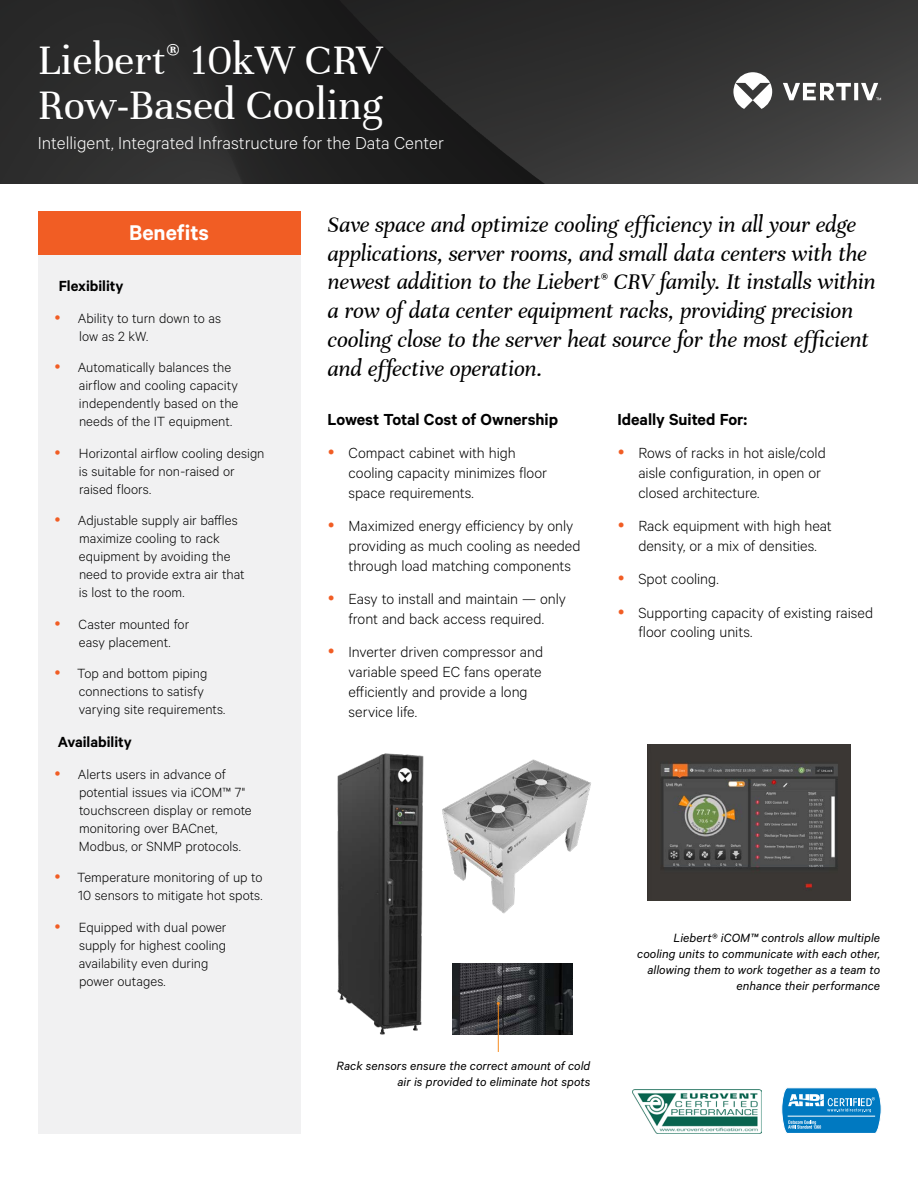
<style>
.page{position:relative;width:918px;height:1188px;background:#fff}
.page>*{position:absolute;margin:0;border:0;box-sizing:border-box;transform-origin:0 0}
.t1{font:45px/45px "Unna";color:#fff}
.t2{font:italic 24px/28.8px "Unna";letter-spacing:-.01em;color:#000}
.t3{font:600 24px "Calibre";color:#fff}
.t4{font:300 19.5px "Calibre";color:#fff}
.t5{font:600 18px "Calibre";letter-spacing:-.005em;color:#000}
.t6{font:300 16.5px/19.8px "Calibre";color:#000}
.t7{font:600 16.5px "Calibre";color:#000}
.t8{font:300 15px/18px "Calibre";color:#000}
.t9{font:italic 13.5px/16.2px "Calibre";letter-spacing:.005em;color:#000;text-align:right}
</style>
<div class="page">
<img style="left:0;top:0;width:918px;height:183px">
<svg style="left:733px;top:72px;width:148px;height:37px"></svg>
<div style="left:38px;top:254px;width:263px;height:880px;background:#f1f1f2"></div>
<div style="left:38px;top:211px;width:263px;height:43px;background:#f15d24"></div>
<img style="left:452px;top:963px;width:120px;height:72px">
<hr style="left:498px;top:1004px;width:1px;height:48px;background:#f68b1f">
<svg style="left:781px;top:1087px;width:101px;height:46px"></svg>
<img style="left:337px;top:753px;width:87px;height:282px">
<img style="left:442px;top:759px;width:149px;height:155px">
<img style="left:632px;top:1089px;width:130px;height:45px">
<img style="left:648px;top:744px;width:202px;height:157px">
<h1 class="t1" style="left:38px;top:37px;width:346px">Liebert<sup>®</sup> 10kW CRV<br>Row-Based Cooling</h1>
<h3 class="t4" style="left:38px;top:131px;width:408px">Intelligent, Integrated Infrastructure for the Data Center</h3>
<h2 class="t3" style="left:129px;top:219px;width:81px">Benefits</h2>
<p class="t7" style="left:59px;top:276px;width:66px">Flexibility</p>
<p class="t8" style="left:78px;top:308px;width:145px">Ability to turn down to as low as 2 kW.</p>
<p class="t8" style="left:78px;top:358px;width:162px">Automatically balances the airflow and cooling capacity independently based on the needs of the IT equipment.</p>
<p class="t8" style="left:79px;top:443px;width:187px">Horizontal airflow cooling design is suitable for non-raised or raised floors.</p>
<p class="t8" style="left:78px;top:511px;width:168px">Adjustable supply air baffles maximize cooling to rack equipment by avoiding the need to provide extra air that is lost to the room.</p>
<p class="t8" style="left:79px;top:614px;width:112px">Caster mounted for easy placement.</p>
<p class="t8" style="left:77px;top:664px;width:150px">Top and bottom piping connections to satisfy varying site requirements.</p>
<p class="t7" style="left:58px;top:732px;width:76px">Availability</p>
<p class="t8" style="left:78px;top:765px;width:175px">Alerts users in advance of potential issues via iCOM™ 7" touchscreen display or remote monitoring over BACnet,<br>Modbus, or SNMP protocols.</p>
<p class="t8" style="left:77px;top:868px;width:187px">Temperature monitoring of up to<br>10 sensors to mitigate hot spots.</p>
<p class="t8" style="left:79px;top:918px;width:149px">Equipped with dual power supply for highest cooling availability even during power outages.</p>
<p class="t2" style="left:328px;top:210px;width:550px">Save space and optimize cooling efficiency in all your edge applications, server rooms, and small data centers with the newest addition to the Liebert<sup>®</sup> CRV family. It installs within a row of data center equipment racks, providing precision cooling close to the server heat source for the most efficient and effective operation.</p>
<p class="t5" style="left:328px;top:409px;width:232px">Lowest Total Cost of Ownership</p>
<p class="t6" style="left:349px;top:443px;width:200px">Compact cabinet with high cooling capacity minimizes floor space requirements.</p>
<p class="t6" style="left:349px;top:515px;width:234px">Maximized energy efficiency by only providing as much cooling as needed through load matching components</p>
<p class="t6" style="left:349px;top:588px;width:219px">Easy to install and maintain — only front and back access required.</p>
<p class="t6" style="left:349px;top:641px;width:196px">Inverter driven compressor and variable speed EC fans operate efficiently and provide a long service life.</p>
<p class="t5" style="left:617px;top:409px;width:131px">Ideally Suited For:</p>
<p class="t6" style="left:638px;top:443px;width:189px">Rows of racks in hot aisle/cold aisle configuration, in open or closed architecture.</p>
<p class="t6" style="left:638px;top:515px;width:195px">Rack equipment with high heat density, or a mix of densities.</p>
<p class="t6" style="left:638px;top:562px;width:236px;line-height:33.3px">Spot cooling.<br>Supporting capacity of existing raised</p>
<p class="t6" style="left:638px;top:622px;width:116px">floor cooling units.</p>
<p class="t9" style="left:337px;top:1057px;width:255px">Rack sensors ensure the correct amount of cold air is provided to eliminate hot spots</p>
<p class="t9" style="left:637px;top:929px;width:244px">Liebert® iCOM™ controls allow multiple cooling units to communicate with each other, allowing them to work together as a team to enhance their performance</p>
</div>
